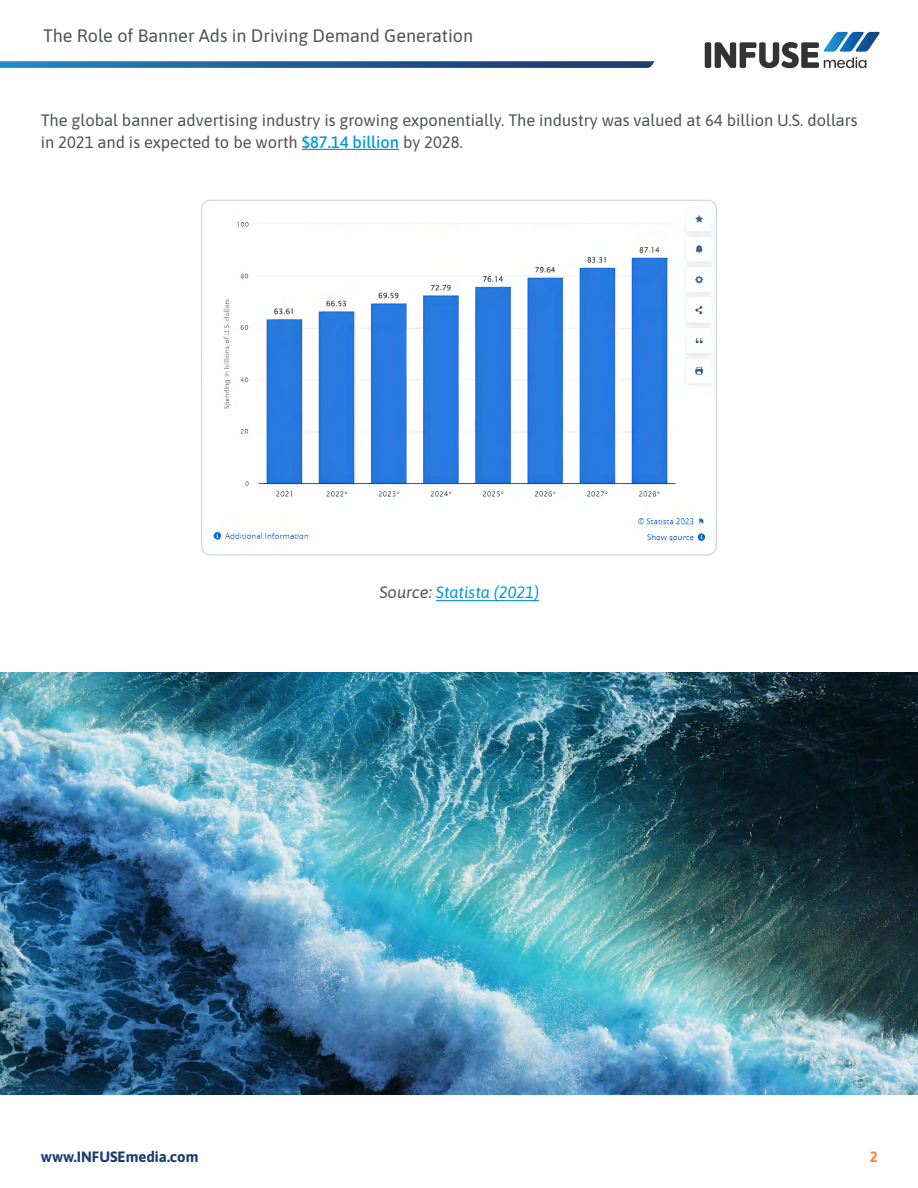
<style>
.page{position:relative;width:918px;height:1188px;background:#fff}
.page>*{position:absolute;margin:0;border:0;box-sizing:border-box;transform-origin:0 0}
.t1{font:18px "Asap";color:#4f5252}
.t2{font:16.5px/22.5px "Asap";color:#4f5252}
.t3{font:italic 16.5px "Asap";color:#0096de}
.t4{font:700 15px "Asap";color:#1c3d70}
.t5{font:700 15px "Asap";color:#fe8636}
.s1{font-weight:500;color:#0096de}
.s2{color:#4f5252}
</style>
<div class="page">
<svg style="left:0;top:61px;width:655px;height:7px;background:#2b6596"></svg>
<hr style="left:302px;top:149px;width:97px;height:1px;background:#0096de">
<hr style="left:436px;top:600px;width:103px;height:1px;background:#0096de">
<img style="left:202px;top:200px;width:514px;height:355px">
<img style="left:0;top:673px;width:918px;height:421px">
<svg style="left:705px;top:32px;width:175px;height:36px"></svg>
<p class="t1" style="left:43px;top:23px;width:431px">The Role of Banner Ads in Driving Demand Generation</p>
<p class="t2" style="left:41px;top:108px;width:819px">The global banner advertising industry is growing exponentially. The industry was valued at 64 billion U.S. dollars in 2021 and is expected to be worth <span class="s1">$87.14 billion</span> by 2028.</p>
<p class="t3" style="left:379px;top:581px;width:161px"><span class="s2">Source:</span> Statista (2021)</p>
<p class="t4" style="left:41px;top:1146px;width:159px">www.INFUSEmedia.com</p>
<p class="t5" style="left:870px;top:1146px;width:10px">2</p>
</div>
